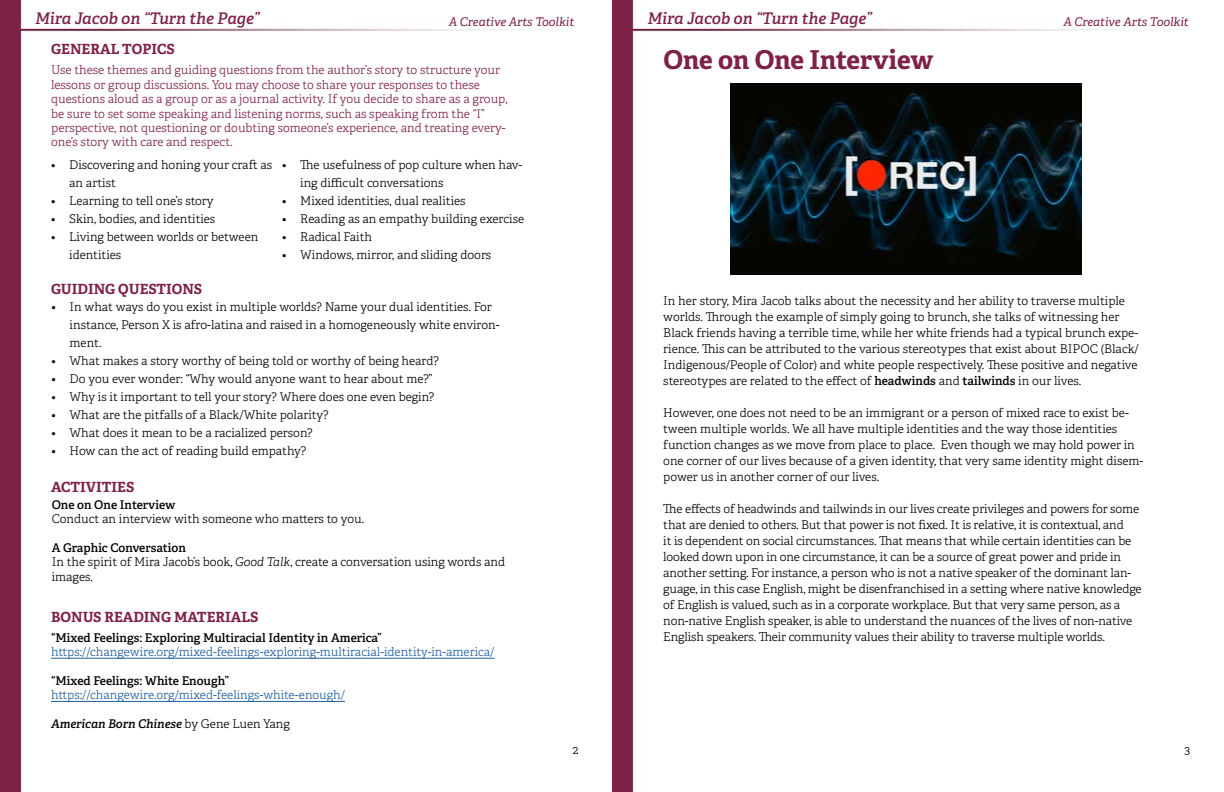
<style>
.page{position:relative;width:1224px;height:792px;background:#fff}
.page>*{position:absolute;margin:0;border:0;box-sizing:border-box;transform-origin:0 0}
.t1{font:700 26px "Adelle";color:#7e2147}
.t2{font:italic 600 16px "Adelle";color:#7e2147}
.t3{font:700 14px "Adelle";color:#7e2147}
.t4{font:300 12px/16px "Adelle";letter-spacing:-.01em;color:#000101}
.t5{font:300 12px/18px "Adelle";color:#000}
.t6{font:300 12px/14.4px "Adelle";color:#7e2147}
.t7{font:300 12px "Adelle";color:#215e9e}
.t8{font:600 12px "Adelle";color:#000}
.t9{font:italic 12px "Adelle";color:#7e2147}
.t10{font:italic 600 12px "Adelle";color:#000}
.s1{font-weight:600}
.s2{font-style:italic}
.s3{font-weight:300;font-style:normal}
</style>
<div class="page">
<img style="left:0;top:0;width:495px;height:792px">
<hr style="left:51px;top:658px;width:443px;height:1px;background:#215e9e">
<hr style="left:51px;top:701px;width:294px;height:1px;background:#215e9e">
<img style="left:612px;top:0;width:488px;height:792px">
<img style="left:731px;top:83px;width:351px;height:191px">
<h2 class="t2" style="left:35px;top:9px;width:226px">Mira Jacob on “Turn the Page”</h2>
<p class="t9" style="left:449px;top:14px;width:127px">A Creative Arts Toolkit</p>
<p class="t3" style="left:51px;top:40px;width:125px">GENERAL TOPICS</p>
<p class="t6" style="left:51px;top:63px;width:458px">Use these themes and guiding questions from the author’s story to structure your lessons or group discussions. You may choose to share your responses to these questions aloud as a group or as a journal activity. If you decide to share as a group, be sure to set some speaking and listening norms, such as speaking from the “I” perspective, not questioning or doubting someone’s experience, and treating every&shy;one’s story with care and respect.</p>
<p class="t5" style="left:69px;top:156px;width:205px;text-indent:-18px">• Discovering and honing your craft as an artist</p>
<p class="t5" style="left:51px;top:192px;width:164px">• Learning to tell one’s story</p>
<p class="t5" style="left:51px;top:210px;width:166px">• Skin, bodies, and identities</p>
<p class="t5" style="left:69px;top:228px;width:191px;text-indent:-18px">• Living between worlds or between identities</p>
<p class="t5" style="left:300px;top:156px;width:224px;text-indent:-18px">• The usefulness of pop culture when hav&shy;ing difficult conversations</p>
<p class="t5" style="left:282px;top:192px;width:185px">• Mixed identities, dual realities</p>
<p class="t5" style="left:282px;top:210px;width:244px">• Reading as an empathy building exercise</p>
<p class="t5" style="left:282px;top:228px;width:91px">• Radical Faith</p>
<p class="t5" style="left:282px;top:246px;width:211px">• Windows, mirror, and sliding doors</p>
<p class="t3" style="left:51px;top:280px;width:153px">GUIDING QUESTIONS</p>
<p class="t5" style="left:70px;top:298px;width:432px;text-indent:-18px">• In what ways do you exist in multiple worlds? Name your dual identities. For instance, Person X is afro-latina and raised in a homogeneously white environ&shy;ment.</p>
<p class="t5" style="left:52px;top:352px;width:389px">• What makes a story worthy of being told or worthy of being heard?</p>
<p class="t5" style="left:52px;top:370px;width:383px">• Do you ever wonder: “Why would anyone want to hear about me?”</p>
<p class="t5" style="left:52px;top:388px;width:384px">• Why is it important to tell your story? Where does one even begin?</p>
<p class="t5" style="left:52px;top:406px;width:279px">• What are the pitfalls of a Black/White polarity?</p>
<p class="t5" style="left:52px;top:424px;width:263px">• What does it mean to be a racialized person?</p>
<p class="t5" style="left:52px;top:442px;width:256px">• How can the act of reading build empathy?</p>
<p class="t3" style="left:51px;top:478px;width:85px">ACTIVITIES</p>
<p class="t8" style="left:52px;top:497px;width:125px">One on One Interview</p>
<p class="t5" style="left:52px;top:510px;width:314px">Conduct an interview with someone who matters to you.</p>
<p class="t5" style="left:52px;top:541px;width:455px;line-height:14.4px"><span class="s1">A Graphic Conversation<br></span>In the spirit of Mira Jacob’s book, <span class="s2">Good Talk</span>, create a conversation using words and images.</p>
<p class="t3" style="left:51px;top:608px;width:209px">BONUS READING MATERIALS</p>
<p class="t8" style="left:51px;top:630px;width:332px">“Mixed Feelings: Exploring Multiracial Identity in America”</p>
<p class="t7" style="left:51px;top:645px;width:445px">https://changewire.org/mixed-feelings-exploring-multiracial-identity-in-america/</p>
<p class="t8" style="left:51px;top:673px;width:180px">“Mixed Feelings: White Enough”</p>
<p class="t7" style="left:51px;top:688px;width:295px">https://changewire.org/mixed-feelings-white-enough/</p>
<p class="t10" style="left:51px;top:716px;width:240px">American Born Chinese <span class="s3">by Gene Luen Yang</span></p>
<p class="t5" style="left:573px;top:741px;width:7px">2</p>
<h2 class="t2" style="left:647px;top:9px;width:226px">Mira Jacob on “Turn the Page”</h2>
<p class="t9" style="left:1063px;top:14px;width:127px">A Creative Arts Toolkit</p>
<h1 class="t1" style="left:663px;top:43px;width:271px">One on One Interview</h1>
<p class="t4" style="left:663px;top:293px;width:477px">In her story, Mira Jacob talks about the necessity and her ability to traverse multiple worlds. Through the example of simply going to brunch, she talks of witnessing her Black friends having a terrible time, while her white friends had a typical brunch expe&shy;rience. This can be attributed to the various stereotypes that exist about BIPOC (Black/ Indigenous/People of Color) and white people respectively. These positive and negative stereotypes are related to the effect of <span class="s1">headwinds</span> and <span class="s1">tailwinds</span> in our lives.</p>
<p class="t4" style="left:663px;top:405px;width:482px">However, one does not need to be an immigrant or a person of mixed race to exist be&shy;tween multiple worlds. We all have multiple identities and the way those identities function changes as we move from place to place. Even though we may hold power in one corner of our lives because of a given identity, that very same identity might disem&shy;power us in another corner of our lives.</p>
<p class="t4" style="left:663px;top:501px;width:480px">The effects of headwinds and tailwinds in our lives create privileges and powers for some that are denied to others. But that power is not fixed. It is relative, it is contextual, and<br>it is dependent on social circumstances. That means that while certain identities can be looked down upon in one circumstance, it can be a source of great power and pride in another setting. For instance, a person who is not a native speaker of the dominant lan&shy;guage, in this case English, might be disenfranchised in a setting where native knowledge of English is valued, such as in a corporate workplace. But that very same person, as a non-native English speaker, is able to understand the nuances of the lives of non-native English speakers. Their community values their ability to traverse multiple worlds.</p>
<p class="t5" style="left:1185px;top:741px;width:7px">3</p>
</div>
